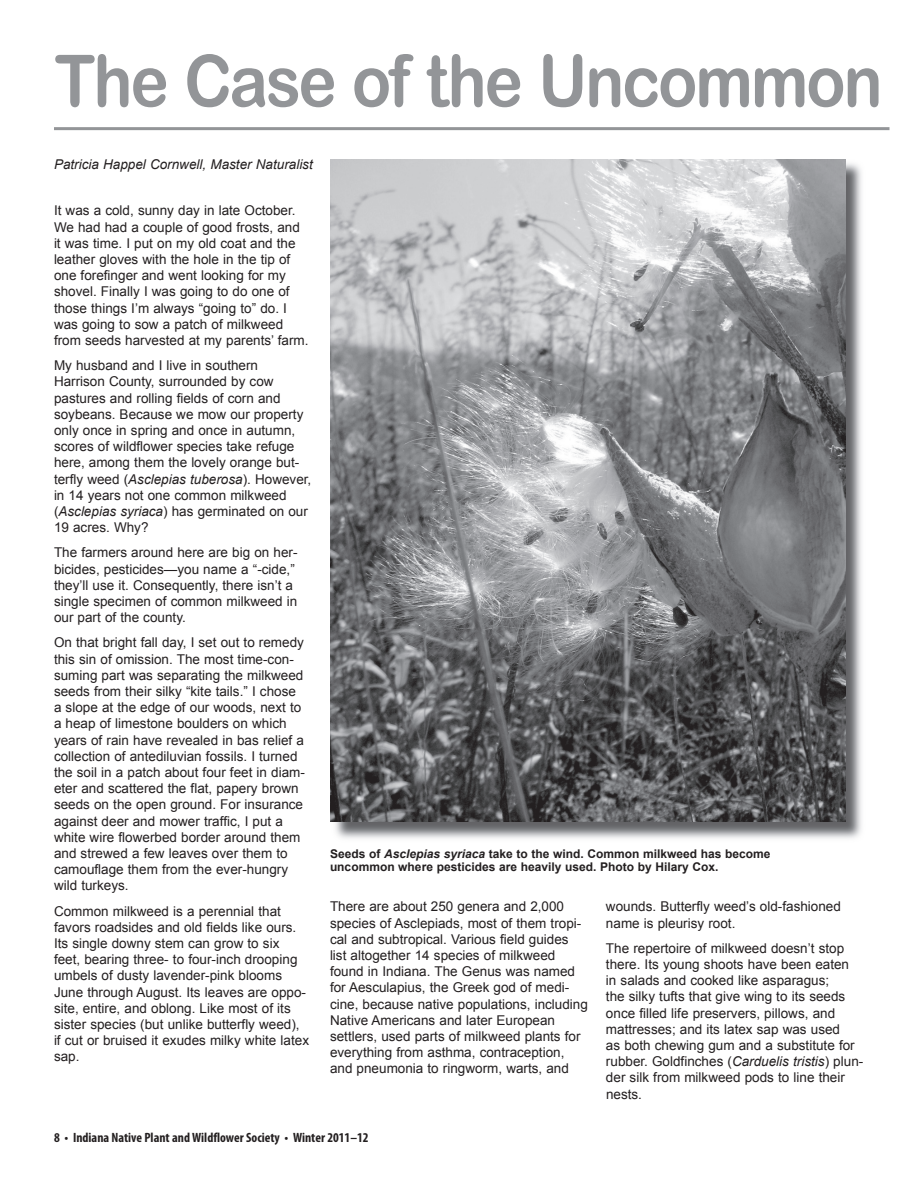
<style>
.page{position:relative;width:918px;height:1188px;background:#fff}
.page>*{position:absolute;margin:0;border:0;box-sizing:border-box;transform-origin:0 0}
.t1{font:72px "Arial Rounded MT Bold";letter-spacing:-.035em;color:#939598;scale:.9 1}
.t2{font:13.5px/16.2px "Arial";color:#231f20}
.t3{font:700 condensed 13.5px "Myriad Pro";color:#231f20}
.t4{font:italic 13.5px "Arial";color:#231f20}
.t5{font:700 12px/13.5px "Arial";color:#231f20}
.s1{font-style:italic}
</style>
<div class="page">
<hr style="left:54px;top:127px;width:836px;height:3px;background:#939598">
<img style="left:335px;top:160px;width:527px;height:679px">
<img style="left:331px;top:159px;width:514px;height:663px">
<h1 class="t1" style="left:55px;top:38px;width:922px">The Case of the Uncommon</h1>
<p class="t4" style="left:54px;top:155px;width:260px">Patricia Happel Cornwell, Master Naturalist</p>
<p class="t2" style="left:54px;top:203px;width:256px">It was a cold, sunny day in late October.<br>We had had a couple of good frosts, and it was time. I put on my old coat and the leather gloves with the hole in the tip of one forefinger and went looking for my shovel. Finally I was going to do one of those things I’m always “going to” do. I was going to sow a patch of milkweed from seeds harvested at my parents’ farm.</p>
<p class="t2" style="left:54px;top:357px;width:259px">My husband and I live in southern Harrison County, surrounded by cow pastures and rolling fields of corn and soybeans. Because we mow our property only once in spring and once in autumn, scores of wildflower species take refuge here, among them the lovely orange but&shy;terfly weed (<span class="s1">Asclepias tuberosa</span>). However, in 14 years not one common milkweed (<span class="s1">Asclepias syriaca</span>) has germinated on our 19 acres. Why?</p>
<p class="t2" style="left:54px;top:545px;width:245px">The farmers around here are big on her&shy;bicides, pesticides—you name a “-cide,” they’ll use it. Consequently, there isn’t a single specimen of common milkweed in our part of the county.</p>
<p class="t2" style="left:54px;top:635px;width:253px">On that bright fall day, I set out to remedy this sin of omission. The most time-con&shy;suming part was separating the milkweed seeds from their silky “kite tails.” I chose a slope at the edge of our woods, next to a heap of limestone boulders on which years of rain have revealed in bas relief a collection of antediluvian fossils. I turned the soil in a patch about four feet in diam&shy;eter and scattered the flat, papery brown seeds on the open ground. For insurance against deer and mower traffic, I put a white wire flowerbed border around them and strewed a few leaves over them to camouflage them from the ever-hungry wild turkeys.</p>
<p class="t2" style="left:54px;top:903px;width:257px">Common milkweed is a perennial that favors roadsides and old fields like ours.<br>Its single downy stem can grow to six<br>feet, bearing three- to four-inch drooping umbels of dusty lavender-pink blooms June through August. Its leaves are oppo&shy;site, entire, and oblong. Like most of its sister species (but unlike butterfly weed), if cut or bruised it exudes milky white latex sap.</p>
<p class="t5" style="left:330px;top:847px;width:442px">Seeds of <span class="s1">Asclepias syriaca</span> take to the wind. Common milkweed has become uncommon where pesticides are heavily used. Photo by Hilary Cox.</p>
<p class="t2" style="left:330px;top:899px;width:259px">There are about 250 genera and 2,000 species of Asclepiads, most of them tropi&shy;cal and subtropical. Various field guides list altogether 14 species of milkweed found in Indiana. The Genus was named for Aesculapius, the Greek god of medi&shy;cine, because native populations, including Native Americans and later European settlers, used parts of milkweed plants for everything from asthma, contraception, and pneumonia to ringworm, warts, and</p>
<p class="t2" style="left:606px;top:899px;width:237px">wounds. Butterfly weed’s old-fashioned name is pleurisy root.</p>
<p class="t2" style="left:606px;top:940px;width:259px">The repertoire of milkweed doesn’t stop there. Its young shoots have been eaten<br>in salads and cooked like asparagus;<br>the silky tufts that give wing to its seeds once filled life preservers, pillows, and mattresses; and its latex sap was used<br>as both chewing gum and a substitute for rubber. Goldfinches (<span class="s1">Carduelis tristis</span>) plun&shy;der silk from milkweed pods to line their nests.</p>
<p class="t3" style="left:54px;top:1130px;width:316px">8 • Indiana Native Plant and Wildflower Society • Winter 2011–12</p>
</div>
